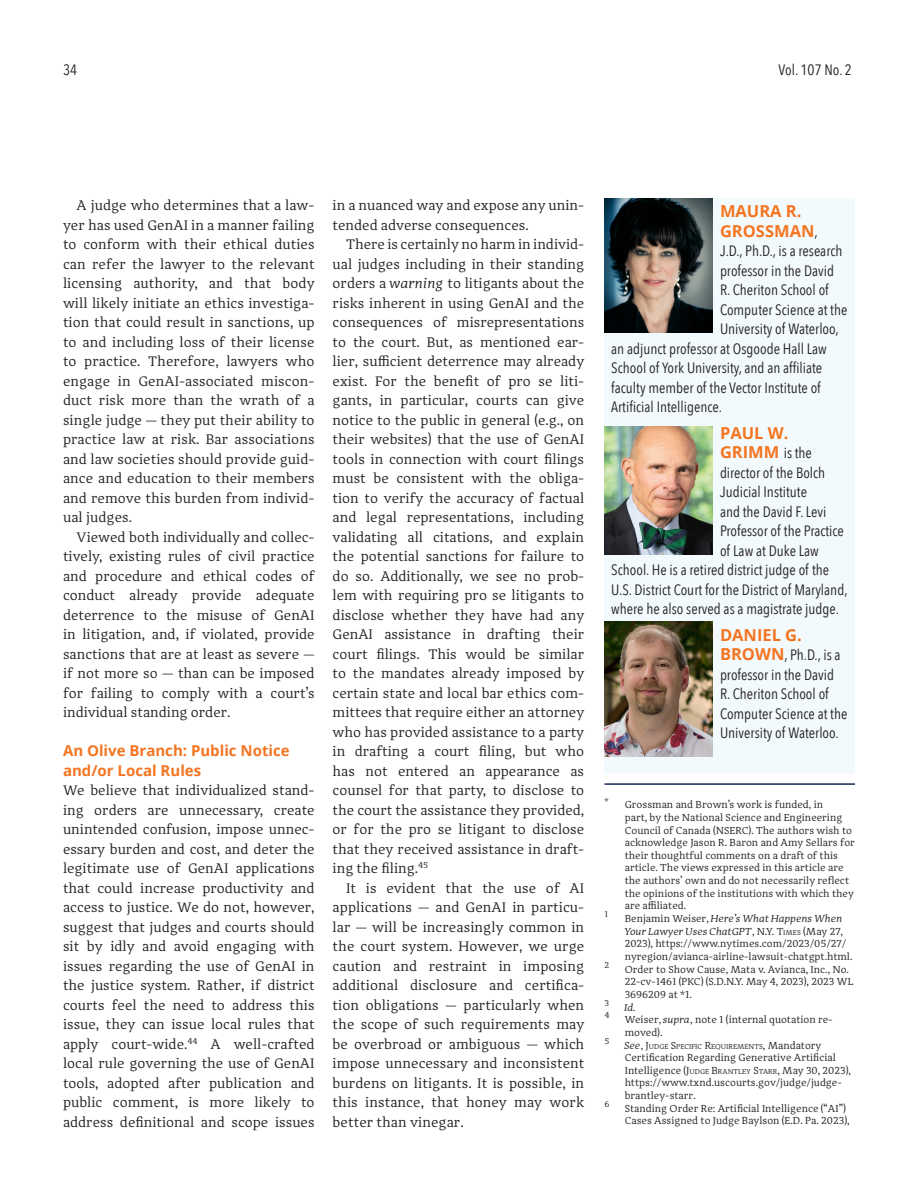
<style>
.page{position:relative;width:918px;height:1188px;background:#fff}
.page>*{position:absolute;margin:0;border:0;box-sizing:border-box;transform-origin:0 0}
.Author_Note{font:700 16.5px/19.5px "Open Sans";color:#f47521}
.Author_Note-2{font:15px/19.5px "Avenir Next Condensed";color:#231f20}
.Sub_header_2{font:700 15px/19.5px "Open Sans";color:#f47521}
.Feature_Text_P2{font:14.25px/19.5px "Adagio Serif";color:#231f20;text-align:justify}
.Feature_Text_P1{font:14.25px/19.5px "Adagio Serif";color:#231f20;text-align:justify}
.End_Note{font:10.5px/12.6px "Adagio Serif";color:#231f20}
.End_Note-2{font:italic 10.5px "Adagio Serif";color:#231f20}
.End_Note-3{font:8.7px "Adagio Serif";color:#231f20}
.End_Note-4{font:7.35px "Adagio Serif";color:#231f20}
.s1{font-style:italic}
.s2{font-family:"Avenir Next Condensed";font-weight:400;font-size:15px;color:#231f20}
.s3{font-family:"Open Sans";font-weight:700;font-size:16.5px;color:#f47521}
.s4{font-style:inherit}
.s5{font-size:7.35px}
.s6{font-style:italic;font-size:10.5px}
.s7{font-size:10.5px}
</style>
<div class="page">
<div style="left:604px;top:420px;width:251px;height:205px;background:#f3fafd"></div>
<img style="left:604px;top:426px;width:108px;height:128px">
<div style="left:604px;top:621px;width:251px;height:153px;background:#f3fafd"></div>
<img style="left:604px;top:621px;width:108px;height:135px">
<div style="left:604px;top:198px;width:251px;height:228px;background:#f3fafd"></div>
<img style="left:604px;top:198px;width:108px;height:135px">
<hr style="left:604px;top:783px;width:251px;height:2px;background:#182757">
<p class="Author_Note-2" style="left:63px;top:60px;width:16px">34</p>
<p class="Author_Note-2" style="left:779px;top:60px;width:75px">Vol. 107 No. 2</p>
<p class="Feature_Text_P2" style="left:63px;top:196px;width:253px;text-indent:14px">A judge who determines that a law&shy;yer has used GenAI in a manner failing to conform with their ethical duties can refer the lawyer to the relevant licensing authority, and that body will likely initiate an ethics investiga&shy;tion that could result in sanctions, up to and including loss of their license to practice. Therefore, lawyers who engage in GenAI-associated miscon&shy;duct risk more than the wrath of a single judge — they put their ability to practice law at risk. Bar associations and law societies should provide guid&shy;ance and education to their members and remove this burden from individ&shy;ual judges.</p>
<p class="Feature_Text_P2" style="left:63px;top:527px;width:253px;text-indent:14px">Viewed both individually and collec&shy;tively, existing rules of civil practice and procedure and ethical codes of conduct already provide adequate deterrence to the misuse of GenAI in litigation, and, if violated, provide sanctions that are at least as severe — if not more so — than can be imposed for failing to comply with a court’s individual standing order.</p>
<p class="Sub_header_2" style="left:63px;top:740px;width:228px">An Olive Branch: Public Notice and/or Local Rules</p>
<p class="Feature_Text_P1" style="left:63px;top:781px;width:253px">We believe that individualized stand&shy;ing orders are unnecessary, create unintended confusion, impose unnec&shy;essary burden and cost, and deter the legitimate use of GenAI applications that could increase productivity and access to justice. We do not, however, suggest that judges and courts should sit by idly and avoid engaging with issues regarding the use of GenAI in the justice system. Rather, if district courts feel the need to address this issue, they can issue local rules that apply court-wide.<sup>44</sup> A well-crafted local rule governing the use of GenAI tools, adopted after publication and public comment, is more likely to address definitional and scope issues</p>
<p class="Feature_Text_P1" style="left:333px;top:196px;width:253px">in a nuanced way and expose any unin&shy;tended adverse consequences.</p>
<p class="Feature_Text_P2" style="left:333px;top:235px;width:253px;text-indent:14px">There is certainly no harm in individ&shy;ual judges including in their standing orders a <span class="s1">warning</span> to litigants about the risks inherent in using GenAI and the consequences of misrepresentations to the court. But, as mentioned ear&shy;lier, sufficient deterrence may already exist. For the benefit of pro se liti&shy;gants, in particular, courts can give notice to the public in general (e.g., on their websites) that the use of GenAI tools in connection with court filings must be consistent with the obliga&shy;tion to verify the accuracy of factual and legal representations, including validating all citations, and explain the potential sanctions for failure to do so. Additionally, we see no prob&shy;lem with requiring pro se litigants to disclose whether they have had any GenAI assistance in drafting their court filings. This would be similar to the mandates already imposed by certain state and local bar ethics com&shy;mittees that require either an attorney who has provided assistance to a party in drafting a court filing, but who has not entered an appearance as counsel for that party, to disclose to the court the assistance they provided, or for the pro se litigant to disclose that they received assistance in draft&shy;ing the filing.<sup>45</sup></p>
<p class="Feature_Text_P2" style="left:333px;top:878px;width:253px;text-indent:14px">It is evident that the use of AI applications — and GenAI in particu&shy;lar — will be increasingly common in the court system. However, we urge caution and restraint in imposing additional disclosure and certifica&shy;tion obligations — particularly when the scope of such requirements may be overbroad or ambiguous — which impose unnecessary and inconsistent burdens on litigants. It is possible, in this instance, that honey may work better than vinegar.</p>
<p class="Author_Note" style="left:720px;top:201px;width:99px">MAURA R.<br>GROSSMAN<span class="s2">,</span></p>
<p class="Author_Note-2" style="left:720px;top:240px;width:124px">J.D., Ph.D., is a research</p>
<p class="Author_Note-2" style="left:720px;top:260px;width:116px">professor in the David</p>
<p class="Author_Note-2" style="left:720px;top:279px;width:110px">R. Cheriton School of</p>
<p class="Author_Note-2" style="left:720px;top:299px;width:129px">Computer Science at the</p>
<p class="Author_Note-2" style="left:720px;top:318px;width:120px">University of Waterloo,</p>
<p class="Author_Note-2" style="left:611px;top:338px;width:217px">an adjunct professor at Osgoode Hall Law</p>
<p class="Author_Note-2" style="left:611px;top:357px;width:213px">School of York University, and an affiliate</p>
<p class="Author_Note-2" style="left:611px;top:377px;width:211px">faculty member of the Vector Institute of</p>
<p class="Author_Note-2" style="left:611px;top:396px;width:112px">Artificial Intelligence.</p>
<p class="Author_Note" style="left:720px;top:423px;width:93px">PAUL W.<br>GRIMM <span class="s2">is the</span></p>
<p class="Author_Note-2" style="left:720px;top:462px;width:107px">director of the Bolch</p>
<p class="Author_Note-2" style="left:720px;top:482px;width:89px">Judicial Institute</p>
<p class="Author_Note-2" style="left:720px;top:501px;width:108px">and the David F. Levi</p>
<p class="Author_Note-2" style="left:720px;top:521px;width:125px">Professor of the Practice</p>
<p class="Author_Note-2" style="left:720px;top:540px;width:100px">of Law at Duke Law</p>
<p class="Author_Note-2" style="left:611px;top:560px;width:219px">School. He is a retired district judge of the</p>
<p class="Author_Note-2" style="left:611px;top:579px;width:238px">U.S. District Court for the District of Maryland,</p>
<p class="Author_Note-2" style="left:611px;top:599px;width:229px">where he also served as a magistrate judge.</p>
<p class="Author_Note" style="left:720px;top:624px;width:83px">DANIEL G.</p>
<p class="Author_Note-2" style="left:720px;top:644px;width:129px"><span class="s3">BROWN</span>, Ph.D., is a professor in the David<br>R. Cheriton School of<br>Computer Science at the<br>University of Waterloo.</p>
<p class="End_Note-3" style="left:604px;top:795px;width:6px">*</p>
<p class="End_Note" style="left:625px;top:799px;width:232px">Grossman and Brown’s work is funded, in<br>part, by the National Science and Engineering Council of Canada (NSERC). The authors wish to acknowledge Jason R. Baron and Amy Sellars for their thoughtful comments on a draft of this article. The views expressed in this article are the authors’ own and do not necessarily reflect the opinions of the institutions with which they are affiliated.</p>
<p class="End_Note-3" style="left:604px;top:909px;width:5px">1</p>
<p class="End_Note" style="left:625px;top:912px;width:229px">Benjamin Weiser, <span class="s1">Here’s What Happens When Your Lawyer Uses ChatGPT</span>, N.Y. <span class="s4">T</span><span class="s5">IMES</span> (May 27, 2023), https://www.nytimes.com/2023/05/27/ nyregion/avianca-airline-lawsuit-chatgpt.html.</p>
<p class="End_Note-3" style="left:605px;top:959px;width:6px">2</p>
<p class="End_Note" style="left:625px;top:963px;width:230px">Order to Show Cause, Mata v. Avianca, Inc., No.<br>22-cv-1461 (PKC) (S.D.N.Y. May 4, 2023), 2023 WL<br>3696209 at *1.</p>
<p class="End_Note-3" style="left:605px;top:997px;width:6px">3</p>
<p class="End_Note-2" style="left:625px;top:1001px;width:13px">Id.</p>
<p class="End_Note-3" style="left:605px;top:1010px;width:6px">4</p>
<p class="End_Note" style="left:625px;top:1014px;width:209px">Weiser, <span class="s1">supra</span>, note 1 (internal quotation re&shy;moved).</p>
<p class="End_Note-3" style="left:605px;top:1035px;width:6px">5</p>
<p class="End_Note-4" style="left:625px;top:1042px;width:198px"><span class="s6">See</span><span class="s7">,</span> <span class="s7">J</span>UDGE <span class="s7">S</span> PECIFIC <span class="s7">R</span>EQUIREMENTS<span class="s7">, Mandatory</span></p>
<p class="End_Note" style="left:625px;top:1052px;width:228px">Certification Regarding Generative Artificial Intelligence (<span class="s4">J</span><span class="s5">UDGE</span> <span class="s4">B</span><span class="s5">RANTLEY</span> <span class="s4">S</span><span class="s5">TARR</span>, May 30, 2023), https://www.txnd.uscourts.gov/judge/judge&shy;brantley-starr.</p>
<p class="End_Note-3" style="left:604px;top:1098px;width:6px">6</p>
<p class="End_Note" style="left:625px;top:1102px;width:226px">Standing Order Re: Artificial Intelligence (“AI”)<br>Cases Assigned to Judge Baylson (E.D. Pa. 2023),</p>
</div>
